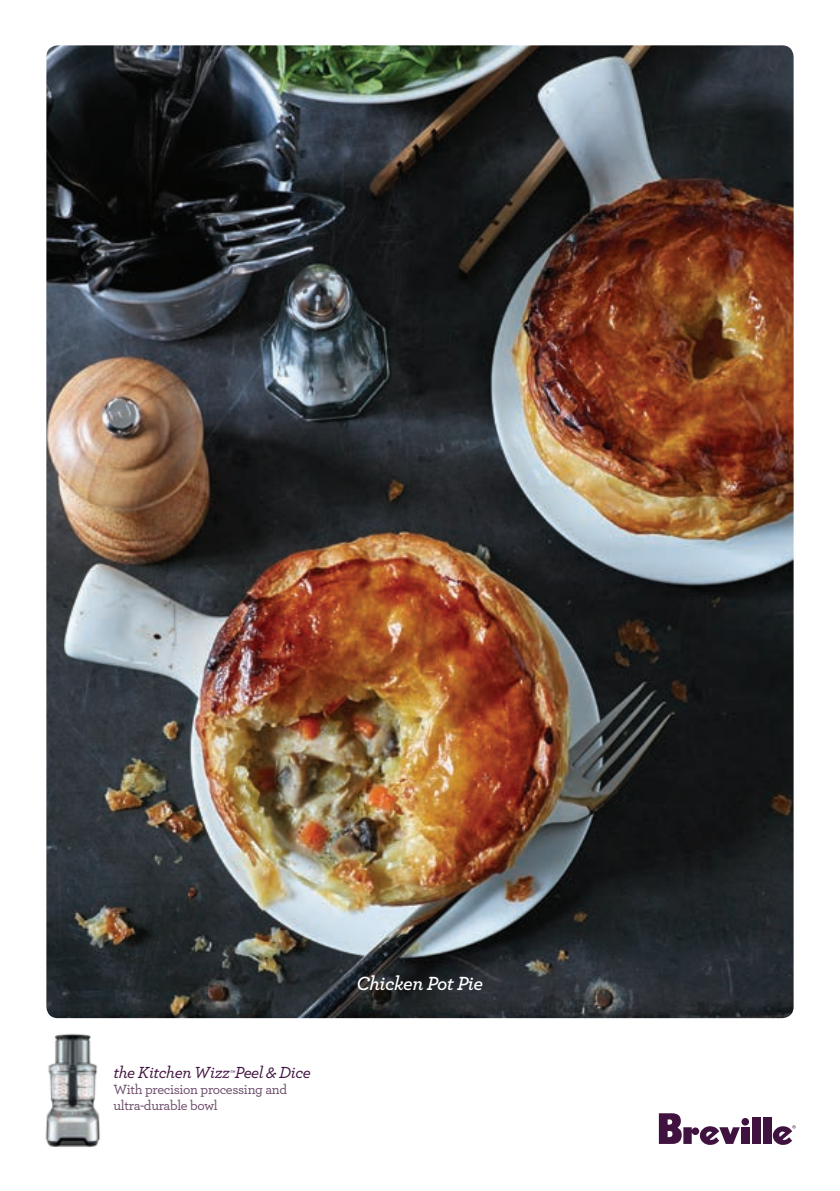
<style>
.page{position:relative;width:840px;height:1191px;background:#fff}
.page>*{position:absolute;margin:0;border:0;box-sizing:border-box;transform-origin:0 0}
.t1{font:20px "Archer Semibold LF Italic";letter-spacing:-.025em;color:#fff}
.t2{font:16.8px "Archer Medium LF Italic";letter-spacing:-.025em;color:#40123f}
.t3{font:14px/16px "Archer Medium LF";letter-spacing:-.025em;color:#694968}
.s1{font-size:8.2px}
</style>
<div class="page">
<img style="left:45px;top:1018px;width:63px;height:129px">
<img style="left:46px;top:45px;width:747px;height:973px">
<div style="left:762px;top:1117px;width:8px;height:27px;background:#40123f"></div>
<div style="left:751px;top:1117px;width:9px;height:27px;background:#40123f"></div>
<div style="left:741px;top:1118px;width:7px;height:7px;background:#40123f;border-radius:50%"></div>
<div style="left:740px;top:1127px;width:9px;height:17px;background:#40123f"></div>
<svg style="left:658px;top:1113px;width:81px;height:31px"></svg>
<svg style="left:772px;top:1125px;width:23px;height:19px"></svg>
<p class="t2" style="left:113px;top:1061px;width:199px">the Kitchen Wizz<span class="s1">™</span>Peel &amp; Dice</p>
<p class="t3" style="left:113px;top:1080px;width:175px">With precision processing and ultra-durable bowl</p>
<h1 class="t1" style="left:356px;top:970px;width:128px">Chicken Pot Pie</h1>
</div>
